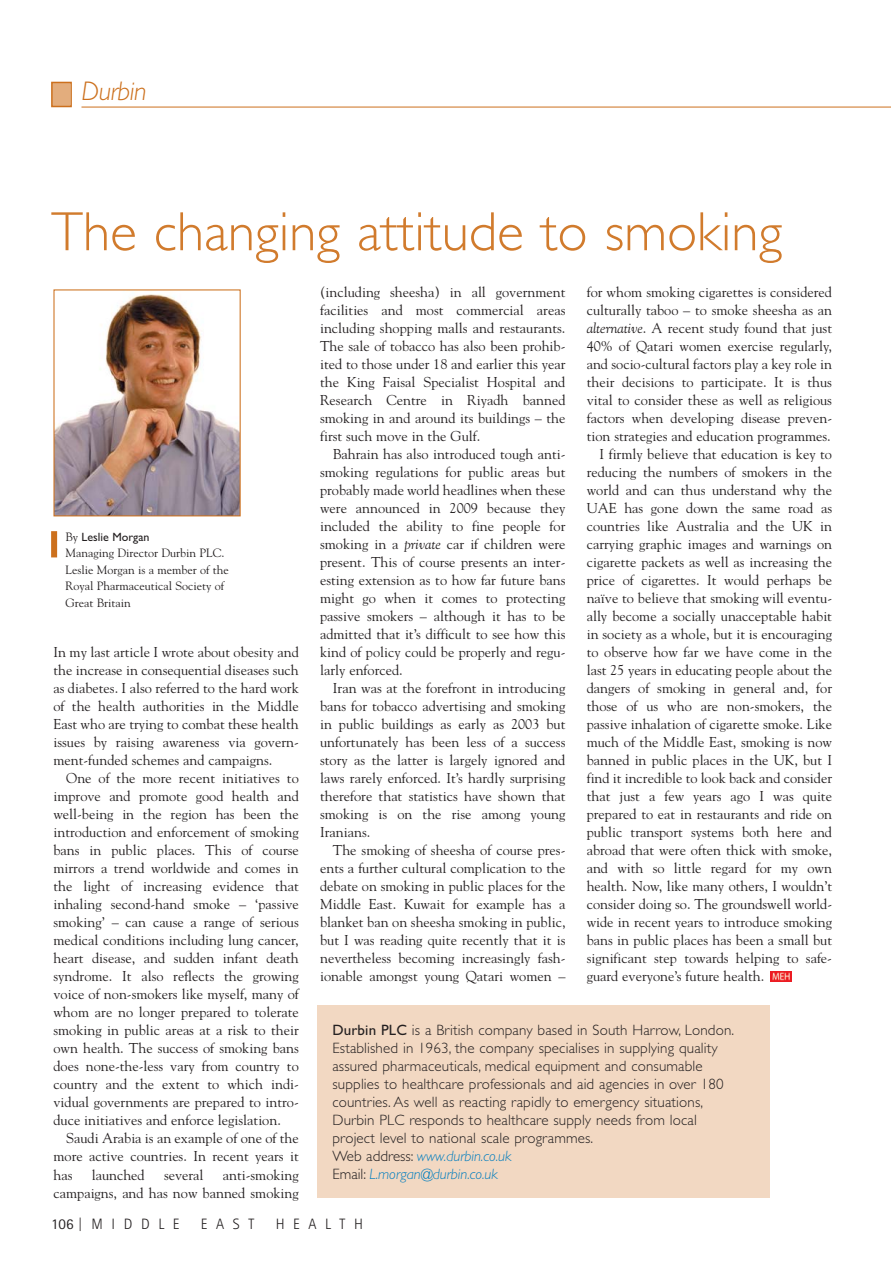
<style>
.page{position:relative;width:891px;height:1266px;background:#fff}
.page>*{position:absolute;margin:0;border:0;box-sizing:border-box;transform-origin:0 0}
.t1{font:300 55.5px "Gill Sans";color:#d17b2d}
.t2{font:italic 300 27px "Gill Sans";letter-spacing:-.015em;color:#cc701d}
.t3{font:300 15px/18px "Gill Sans";letter-spacing:.01em;color:#231f20}
.t4{font:300 15px "Rotis Sans Serif";letter-spacing:.575em;color:#231f20}
.t5{font:14.25px/18px "Goudy";color:#231f20;text-align:justify}
.t6{font:12px/16.5px "Goudy";color:#231f20}
.t7{font:12px "Gill Sans";color:#231f20}
.s1{font-family:"Goudy"}
.s2{font-style:italic}
.s3{font-weight:400}
.s4{font-style:italic;color:#007dbf}
</style>
<div class="page">
<hr style="left:81px;top:107px;width:809px;height:1px;background:#cc701d">
<div style="left:53px;top:83px;width:17px;height:23px;background:#e3ad7d"></div>
<div style="left:51px;top:82px;width:21px;height:25px;border:2px solid #cc701d"></div>
<img style="left:770px;top:971px;width:21px;height:10px">
<img style="left:55px;top:294px;width:184px;height:220px">
<div style="left:51px;top:531px;width:6px;height:26px;background:#cc701d"></div>
<div style="left:318px;top:1004px;width:452px;height:192px;background:#f2d8c2"></div>
<h2 class="t2" style="left:81px;top:82px;width:67px">Durbin</h2>
<h1 class="t1" style="left:51px;top:212px;width:732px">The changing attitude to smoking</h1>
<p class="t7" style="left:66px;top:532px;width:85px"><span class="s1">By</span> Leslie Morgan</p>
<p class="t6" style="left:66px;top:545px;width:165px">Managing Director Durbin PLC.<br>Leslie Morgan is a member of the<br>Royal Pharmaceutical Society of<br>Great Britain</p>
<p class="t5" style="left:53px;top:644px;width:247px">In my last article I wrote about obesity and the increase in consequential diseases such as diabetes. I also referred to the hard work of the health authorities in the Middle East who are trying to combat these health issues by raising awareness via govern&shy;ment-funded schemes and campaigns.</p>
<p class="t5" style="left:53px;top:770px;width:247px;text-indent:13px">One of the more recent initiatives to improve and promote good health and well-being in the region has been the introduction and enforcement of smoking bans in public places. This of course mirrors a trend worldwide and comes in the light of increasing evidence that inhaling second-hand smoke – ‘passive smoking’ – can cause a range of serious medical conditions including lung cancer, heart disease, and sudden infant death syndrome. It also reflects the growing voice of non-smokers like myself, many of whom are no longer prepared to tolerate smoking in public areas at a risk to their own health. The success of smoking bans does none-the-less vary from country to country and the extent to which indi&shy;vidual governments are prepared to intro&shy;duce initiatives and enforce legislation.</p>
<p class="t5" style="left:53px;top:1130px;width:247px;text-indent:13px">Saudi Arabia is an example of one of the more active countries. In recent years it has</p>
<p class="t5" style="left:53px;top:1166px;width:247px;text-align:right">anti-smoking<br>campaigns, and has now banned smoking</p>
<p class="t5" style="left:92px;top:1166px;width:55px">launched</p>
<p class="t5" style="left:164px;top:1166px;width:41px">several</p>
<p class="t5" style="left:320px;top:284px;width:247px">(including sheesha) in all government facilities and most commercial areas including shopping malls and restaurants.<br>The sale of tobacco has also been prohib&shy;ited to those under 18 and earlier this year the King Faisal Specialist Hospital and Research Centre in Riyadh banned smoking in and around its buildings – the first such move in the Gulf.</p>
<p class="t5" style="left:320px;top:446px;width:247px;text-indent:13px">Bahrain has also introduced tough anti&shy;smoking regulations for public areas but probably made world headlines when these were announced in 2009 because they included the ability to fine people for smoking in a <span class="s2">private</span> car if children were present. This of course presents an inter&shy;esting extension as to how far future bans might go when it comes to protecting passive smokers – although it has to be admitted that it’s difficult to see how this kind of policy could be properly and regu&shy;larly enforced.</p>
<p class="t5" style="left:320px;top:680px;width:247px;text-indent:13px">Iran was at the forefront in introducing bans for tobacco advertising and smoking in public buildings as early as 2003 but unfortunately has been less of a success story as the latter is largely ignored and laws rarely enforced. It’s hardly surprising therefore that statistics have shown that smoking is on the rise among young Iranians.</p>
<p class="t5" style="left:320px;top:842px;width:247px;text-indent:13px">The smoking of sheesha of course pres&shy;ents a further cultural complication to the debate on smoking in public places for the Middle East. Kuwait for example has a blanket ban on sheesha smoking in public, but I was reading quite recently that it is nevertheless becoming increasingly fash&shy;ionable amongst young Qatari women –</p>
<p class="t5" style="left:586px;top:284px;width:247px">for whom smoking cigarettes is considered</p>
<p class="t5" style="left:586px;top:302px;width:247px">culturally taboo – to smoke sheesha as an</p>
<p class="t5" style="left:586px;top:320px;width:247px"><span class="s2">alternative</span>. A recent study found that just</p>
<p class="t5" style="left:586px;top:338px;width:247px">40% of Qatari women exercise regularly,</p>
<p class="t5" style="left:586px;top:356px;width:247px">and socio-cultural factors play a key role in</p>
<p class="t5" style="left:586px;top:374px;width:247px">their decisions to participate. It is thus</p>
<p class="t5" style="left:586px;top:392px;width:247px">vital to consider these as well as religious</p>
<p class="t5" style="left:586px;top:410px;width:247px">factors when developing disease preven-</p>
<p class="t5" style="left:586px;top:428px;width:245px">tion strategies and education programmes.</p>
<p class="t5" style="left:599px;top:446px;width:234px">I firmly believe that education is key to</p>
<p class="t5" style="left:586px;top:464px;width:247px">reducing the numbers of smokers in the</p>
<p class="t5" style="left:586px;top:482px;width:247px">world and can thus understand why the</p>
<p class="t5" style="left:586px;top:500px;width:247px">UAE has gone down the same road as</p>
<p class="t5" style="left:586px;top:518px;width:247px">countries like Australia and the UK in</p>
<p class="t5" style="left:586px;top:536px;width:247px">carrying graphic images and warnings on</p>
<p class="t5" style="left:586px;top:554px;width:247px">cigarette packets as well as increasing the</p>
<p class="t5" style="left:586px;top:572px;width:247px">price of cigarettes. It would perhaps be</p>
<p class="t5" style="left:586px;top:590px;width:247px">naïve to believe that smoking will eventu-</p>
<p class="t5" style="left:586px;top:608px;width:247px">ally become a socially unacceptable habit</p>
<p class="t5" style="left:586px;top:626px;width:247px">in society as a whole, but it is encouraging</p>
<p class="t5" style="left:586px;top:644px;width:247px">to observe how far we have come in the</p>
<p class="t5" style="left:586px;top:662px;width:247px">last 25 years in educating people about the</p>
<p class="t5" style="left:586px;top:680px;width:247px">dangers of smoking in general and, for</p>
<p class="t5" style="left:586px;top:698px;width:247px">those of us who are non-smokers, the</p>
<p class="t5" style="left:586px;top:716px;width:247px">passive inhalation of cigarette smoke. Like</p>
<p class="t5" style="left:586px;top:734px;width:247px">much of the Middle East, smoking is now</p>
<p class="t5" style="left:586px;top:752px;width:247px">banned in public places in the UK, but I</p>
<p class="t5" style="left:586px;top:770px;width:247px">find it incredible to look back and consider</p>
<p class="t5" style="left:586px;top:788px;width:247px">that just a few years ago I was quite</p>
<p class="t5" style="left:586px;top:806px;width:247px">prepared to eat in restaurants and ride on</p>
<p class="t5" style="left:586px;top:824px;width:247px">public transport systems both here and</p>
<p class="t5" style="left:586px;top:842px;width:247px">abroad that were often thick with smoke,</p>
<p class="t5" style="left:586px;top:860px;width:247px">and with so little regard for my own</p>
<p class="t5" style="left:586px;top:878px;width:247px">health. Now, like many others, I wouldn’t</p>
<p class="t5" style="left:586px;top:896px;width:247px">consider doing so. The groundswell world-</p>
<p class="t5" style="left:586px;top:914px;width:247px">wide in recent years to introduce smoking</p>
<p class="t5" style="left:586px;top:932px;width:247px">bans in public places has been a small but</p>
<p class="t5" style="left:586px;top:950px;width:247px">significant step towards helping to safe-</p>
<p class="t5" style="left:586px;top:968px;width:179px">guard everyone’s future health.</p>
<p class="t3" style="left:332px;top:1022px;width:403px"><span class="s3">Durbin PLC</span> is a British company based in South Harrow, London.<br>Established in 1963, the company specialises in supplying quality assured pharmaceuticals, medical equipment and consumable supplies to healthcare professionals and aid agencies in over 180 countries. As well as reacting rapidly to emergency situations, Durbin PLC responds to healthcare supply needs from local project level to national scale programmes.<br>Web address: <span class="s4">www.durbin.co.uk<br></span>Email: <span class="s4">L.morgan@durbin.co.uk</span></p>
<p class="t4" style="left:51px;top:1218px;width:130px"><span class="s3">106</span>|MIDDLE</p>
<p class="t4" style="left:201px;top:1218px;width:55px">EAST</p>
<p class="t4" style="left:276px;top:1218px;width:89px">HEALTH</p>
</div>
